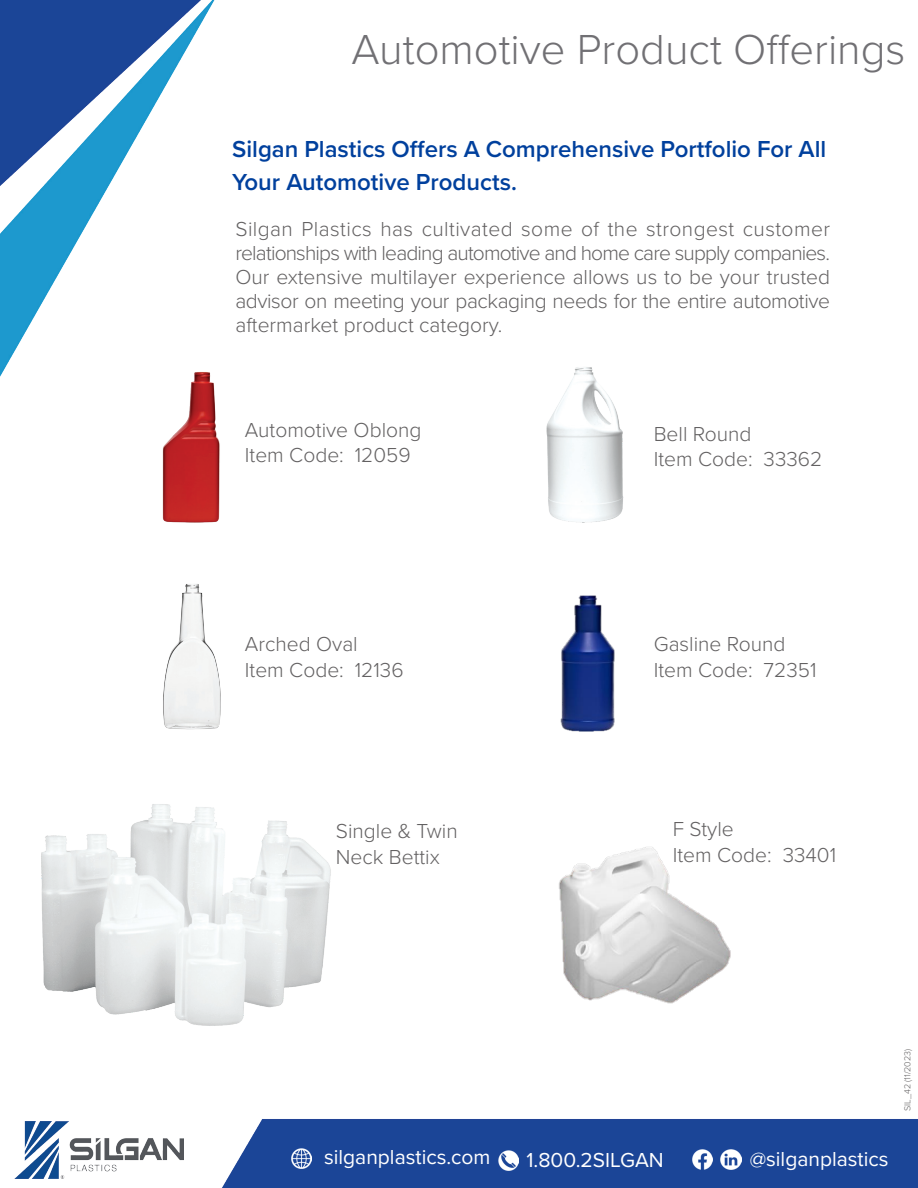
<style>
.page{position:relative;width:918px;height:1188px;background:#fff}
.page>*{position:absolute;margin:0;border:0;box-sizing:border-box;transform-origin:0 0}
.t1{font:300 43.5px "Proxima Nova";color:#717074}
.Marketing_Blurb{font:600 24px/33px "Proxima Nova";color:#00409d}
.t2{font:300 21px/24px "Proxima Nova";color:#636162;text-align:justify}
.Info{font:21px "Proxima Nova";color:#fff}
.Addresses{font:21px "Proxima Nova";color:#fff}
.Info-2{font:300 9px "Proxima Nova";color:#636162}
</style>
<div class="page">
<img style="left:0;top:0;width:215px;height:377px">
<img style="left:14px;top:1122px;width:56px;height:57px">
<img style="left:70px;top:1119px;width:848px;height:69px">
<img style="left:292px;top:1149px;width:20px;height:20px">
<img style="left:499px;top:1150px;width:20px;height:20px">
<img style="left:692px;top:1150px;width:20px;height:20px">
<img style="left:721px;top:1150px;width:20px;height:20px">
<img style="left:163px;top:584px;width:58px;height:145px">
<img style="left:153px;top:364px;width:67px;height:159px">
<img style="left:41px;top:804px;width:290px;height:222px">
<img style="left:546px;top:367px;width:78px;height:156px">
<img style="left:559px;top:847px;width:172px;height:157px">
<img style="left:560px;top:595px;width:55px;height:137px">
<p class="t1" style="left:352px;top:17px;width:556px">Automotive Product Offerings</p>
<p class="Marketing_Blurb" style="left:232px;top:132px;width:596px">Silgan Plastics Offers A Comprehensive Portfolio For All<br>Your Automotive Products.</p>
<p class="t2" style="left:235px;top:216px;width:596px">Silgan Plastics has cultivated some of the strongest customer relationships with leading automotive and home care supply companies.<br>Our extensive multilayer experience allows us to be your trusted advisor on meeting your packaging needs for the entire automotive aftermarket product category.</p>
<p class="t2" style="left:245px;top:416px;width:178px">Automotive Oblong</p>
<p class="t2" style="left:245px;top:442px;width:167px">Item Code: 12059</p>
<p class="t2" style="left:654px;top:420px;width:99px">Bell Round</p>
<p class="t2" style="left:654px;top:446px;width:170px">Item Code: 33362</p>
<p class="t2" style="left:245px;top:631px;width:114px">Arched Oval</p>
<p class="t2" style="left:245px;top:656px;width:160px">Item Code: 12136</p>
<p class="t2" style="left:654px;top:631px;width:133px">Gasline Round</p>
<p class="t2" style="left:654px;top:656px;width:164px">Item Code: 72351</p>
<p class="t2" style="left:336px;top:818px;width:123px">Single &amp; Twin</p>
<p class="t2" style="left:336px;top:844px;width:105px">Neck Bettix</p>
<p class="t2" style="left:673px;top:816px;width:62px">F Style</p>
<p class="t2" style="left:673px;top:841px;width:165px">Item Code: 33401</p>
<p class="Info" style="left:324px;top:1141px;width:168px">silganplastics.com</p>
<p class="Addresses" style="left:526px;top:1144px;width:139px">1.800.2SILGAN</p>
<p class="Info" style="left:750px;top:1144px;width:141px">@silganplastics</p>
<p class="Info-2" style="left:901px;top:1111px;width:64px;rotate:-90deg">SIL_42 (11/2023)</p>
</div>
